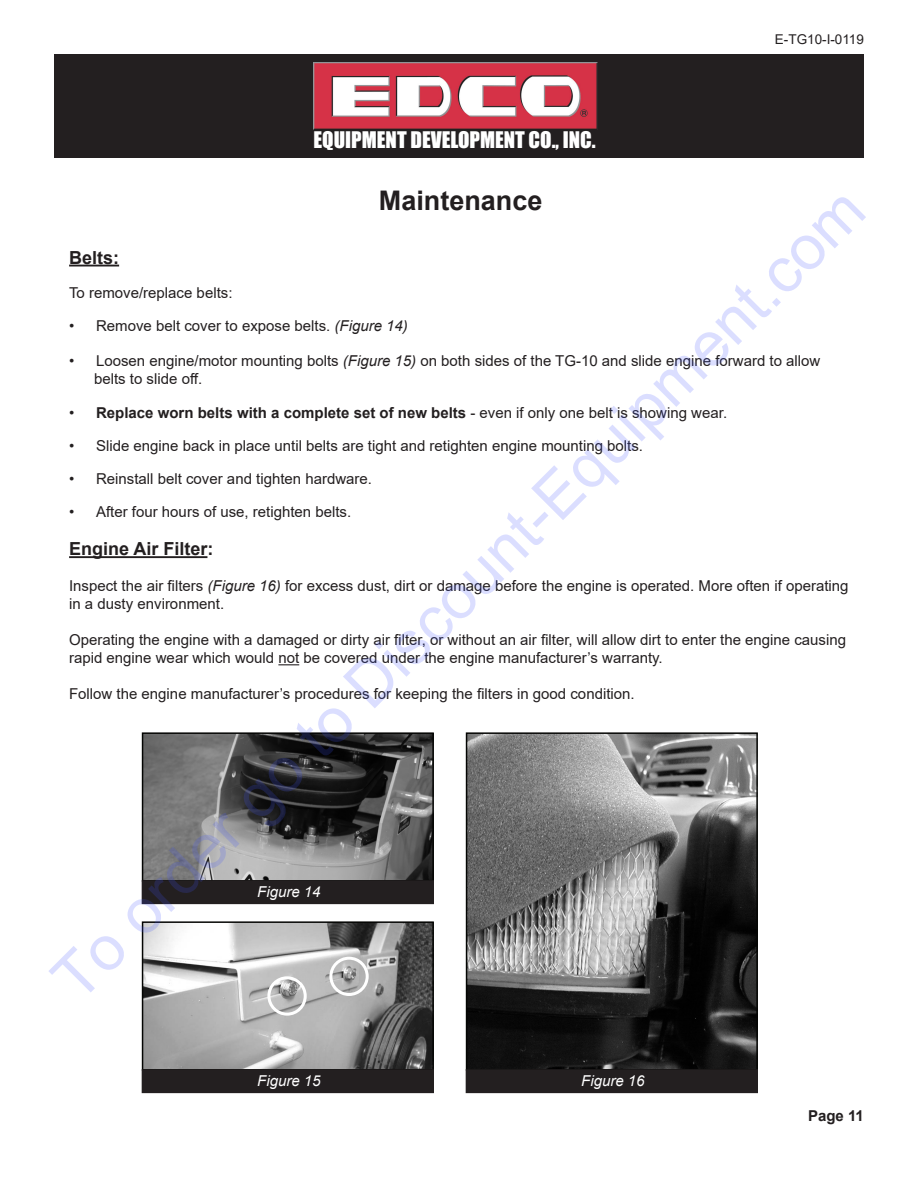
<style>
.page{position:relative;width:918px;height:1188px;background:#fff}
.page>*{position:absolute;margin:0;border:0;box-sizing:border-box;transform-origin:0 0}
.t1{font:63px "Arial";color:rgb(64 84 255/.19)}
.Body_text{font:700 27px "Arial";color:#231f20}
.t2{font:21px "Impact";color:#fff}
.Body_text-2{font:700 18px "Arial";color:#231f20}
.Body_text-3{font:15px/18px "Arial";color:#231f20}
.Body_text-4{font:700 15px "Arial";color:#231f20}
.Body_text-5{font:italic 15px "Arial";color:#fff}
.t3{font:13.5px "Arial";color:#231f20}
.s1{font-style:italic}
.s2{font-weight:400}
</style>
<div class="page">
<div style="left:54px;top:54px;width:810px;height:104px;background:#231f20"></div>
<img style="left:314px;top:63px;width:283px;height:66px">
<hr style="left:69px;top:265px;width:50px;height:1px;background:#231f20">
<hr style="left:69px;top:556px;width:138px;height:2px;background:#231f20">
<svg style="left:278px;top:664px;width:21px;height:1px"></svg>
<img style="left:145px;top:735px;width:286px;height:144px">
<div style="left:142px;top:732px;width:292px;height:150px;border:2px solid #040503"></div>
<div style="left:142px;top:881px;width:291px;height:23px;background:#231f20"></div>
<div style="left:142px;top:880px;width:292px;height:24px;border:1px solid #231f20"></div>
<img style="left:469px;top:735px;width:286px;height:333px">
<div style="left:466px;top:732px;width:292px;height:339px;border:2px solid #040503"></div>
<div style="left:466px;top:1070px;width:291px;height:23px;background:#231f20"></div>
<div style="left:466px;top:1069px;width:292px;height:24px;border:1px solid #231f20"></div>
<img style="left:145px;top:924px;width:286px;height:144px">
<div style="left:142px;top:921px;width:292px;height:150px;border:2px solid #040503"></div>
<div style="left:142px;top:1070px;width:291px;height:23px;background:#231f20"></div>
<div style="left:142px;top:1069px;width:292px;height:24px;border:1px solid #231f20"></div>
<div style="left:267px;top:976px;width:40px;height:40px;border:3px solid #fff;border-radius:50%"></div>
<div style="left:329px;top:957px;width:40px;height:39px;border:3px solid #fff;border-radius:50%"></div>
<h3 class="t2" style="left:314px;top:123px;width:284px">EQUIPMENT DEVELOPMENT CO., INC.</h3>
<p class="t3" style="left:775px;top:30px;width:91px">E-TG10-I-0119</p>
<p class="Body_text" style="left:379px;top:181px;width:165px">Maintenance</p>
<h1 class="t1" style="left:33px;top:958px;width:1118px;rotate:-45deg">To order go to Discount-Equipment.com</h1>
<p class="Body_text-2" style="left:69px;top:245px;width:52px">Belts:</p>
<p class="Body_text-3" style="left:69px;top:284px;width:165px">To remove/replace belts:</p>
<p class="Body_text-3" style="left:69px;top:317px;width:340px">• Remove belt cover to expose belts. <span class="s1">(Figure 14)</span></p>
<p class="Body_text-3" style="left:69px;top:351px;width:753px">• Loosen engine/motor mounting bolts <span class="s1">(Figure 15)</span> on both sides of the TG-10 and slide engine forward to allow</p>
<p class="Body_text-3" style="left:94px;top:369px;width:110px">belts to slide off.</p>
<p class="Body_text-4" style="left:69px;top:402px;width:660px"><span class="s2">•</span> Replace worn belts with a complete set of new belts <span class="s2">- even if only one belt is showing wear.</span></p>
<p class="Body_text-3" style="left:69px;top:437px;width:575px">• Slide engine back in place until belts are tight and retighten engine mounting bolts.</p>
<p class="Body_text-3" style="left:69px;top:470px;width:304px">• Reinstall belt cover and tighten hardware.</p>
<p class="Body_text-3" style="left:69px;top:503px;width:284px">• After four hours of use, retighten belts.</p>
<p class="Body_text-2" style="left:69px;top:536px;width:146px">Engine Air Filter:</p>
<p class="Body_text-3" style="left:69px;top:577px;width:781px">Inspect the air filters <span class="s1">(Figure 16)</span> for excess dust, dirt or damage before the engine is operated. More often if operating in a dusty environment.</p>
<p class="Body_text-3" style="left:69px;top:631px;width:779px">Operating the engine with a damaged or dirty air filter, or without an air filter, will allow dirt to enter the engine causing rapid engine wear which would not be covered under the engine manufacturer’s warranty.</p>
<p class="Body_text-3" style="left:69px;top:685px;width:567px">Follow the engine manufacturer’s procedures for keeping the filters in good condition.</p>
<p class="Body_text-5" style="left:257px;top:882px;width:65px">Figure 14</p>
<p class="Body_text-5" style="left:257px;top:1071px;width:65px">Figure 15</p>
<p class="Body_text-5" style="left:581px;top:1071px;width:65px">Figure 16</p>
<p class="Body_text-4" style="left:808px;top:1106px;width:57px">Page 11</p>
</div>
